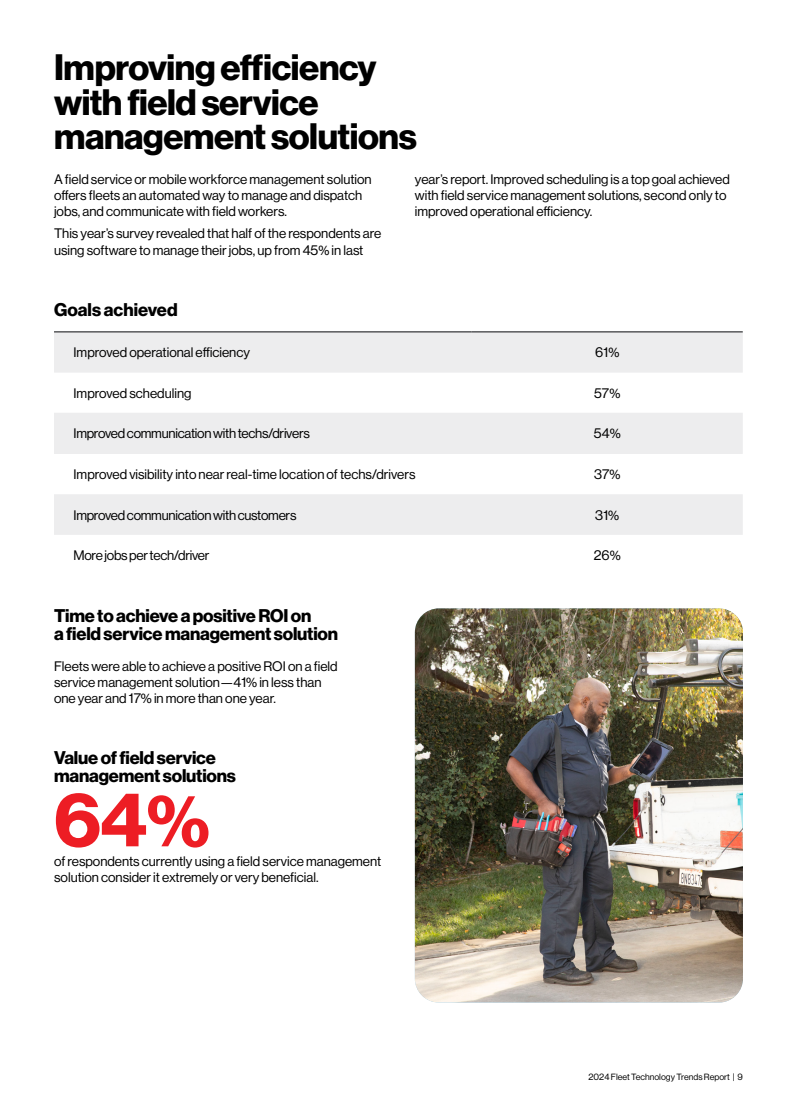
<style>
.page{position:relative;width:797px;height:1107px;background:#fff}
.page>*{position:absolute;margin:0;border:0;box-sizing:border-box;transform-origin:0 0}
.t1{font:700 72.9px "Verizon NHGDS";color:#ed1d24}
.t2{font:700 36px/34.2px "Verizon NHGDS";letter-spacing:-.01em;color:#000}
.t3{font:700 18px/17.7px "Verizon NHGDS";letter-spacing:-.01em;color:#000}
.t4{font:13.5px/16.2px "Verizon NHGDS";color:#000}
.t5{font:13.5px "Verizon NHGDS";letter-spacing:-.02em;color:#000}
.t6{font:8.85px "Verizon NHGDS";color:#000}
</style>
<div class="page">
<img style="left:415px;top:608px;width:327px;height:394px">
<svg style="left:54px;top:333px;width:688px;height:202px;fill:#ededee"></svg>
<hr style="left:54px;top:331px;width:417px;height:2px;background:#58595b">
<hr style="left:471px;top:331px;width:271px;height:2px;background:#58595b">
<h2 class="t2" style="left:54px;top:50px;width:364px">Improving efficiency with field service management solutions</h2>
<p class="t4" style="left:415px;top:171px;width:316px">year’s report. Improved scheduling is a top goal achieved with field service management solutions, second only to improved operational efficiency.</p>
<p class="t4" style="left:54px;top:171px;width:319px">A field service or mobile workforce management solution offers fleets an automated way to manage and dispatch jobs, and communicate with field workers.</p>
<p class="t4" style="left:54px;top:225px;width:329px">This year’s survey revealed that half of the respondents are using software to manage their jobs, up from 45% in last</p>
<h3 class="t3" style="left:54px;top:301px;width:125px">Goals achieved</h3>
<p class="t4" style="left:74px;top:344px;width:178px">Improved operational efficiency</p>
<p class="t4" style="left:595px;top:344px;width:26px">61%</p>
<p class="t4" style="left:74px;top:385px;width:119px">Improved scheduling</p>
<p class="t4" style="left:594px;top:385px;width:28px">57%</p>
<p class="t5" style="left:74px;top:426px;width:238px">Improved communication with techs/drivers</p>
<p class="t4" style="left:594px;top:425px;width:28px">54%</p>
<p class="t4" style="left:74px;top:466px;width:343px">Improved visibility into near real-time location of techs/drivers</p>
<p class="t4" style="left:594px;top:466px;width:28px">37%</p>
<p class="t5" style="left:74px;top:507px;width:224px">Improved communication with customers</p>
<p class="t4" style="left:595px;top:506px;width:25px">31%</p>
<p class="t5" style="left:74px;top:548px;width:137px">More jobs per tech/driver</p>
<p class="t4" style="left:593px;top:547px;width:29px">26%</p>
<h3 class="t3" style="left:54px;top:606px;width:285px">Time to achieve a positive ROI on<br>a field service management solution</h3>
<p class="t4" style="left:54px;top:658px;width:285px">Fleets were able to achieve a positive ROI on a field service management solution—41% in less than one year and 17% in more than one year.</p>
<h3 class="t3" style="left:54px;top:749px;width:183px">Value of field service management solutions</h3>
<h1 class="t1" style="left:54px;top:778px;width:157px">64%</h1>
<p class="t4" style="left:54px;top:869px;width:266px">solution consider it extremely or very beneficial.</p>
<p class="t4" style="left:54px;top:853px;width:329px">of respondents currently using a field service management</p>
<p class="t6" style="left:588px;top:1072px;width:156px">2024 Fleet Technology Trends Report | 9</p>
</div>
